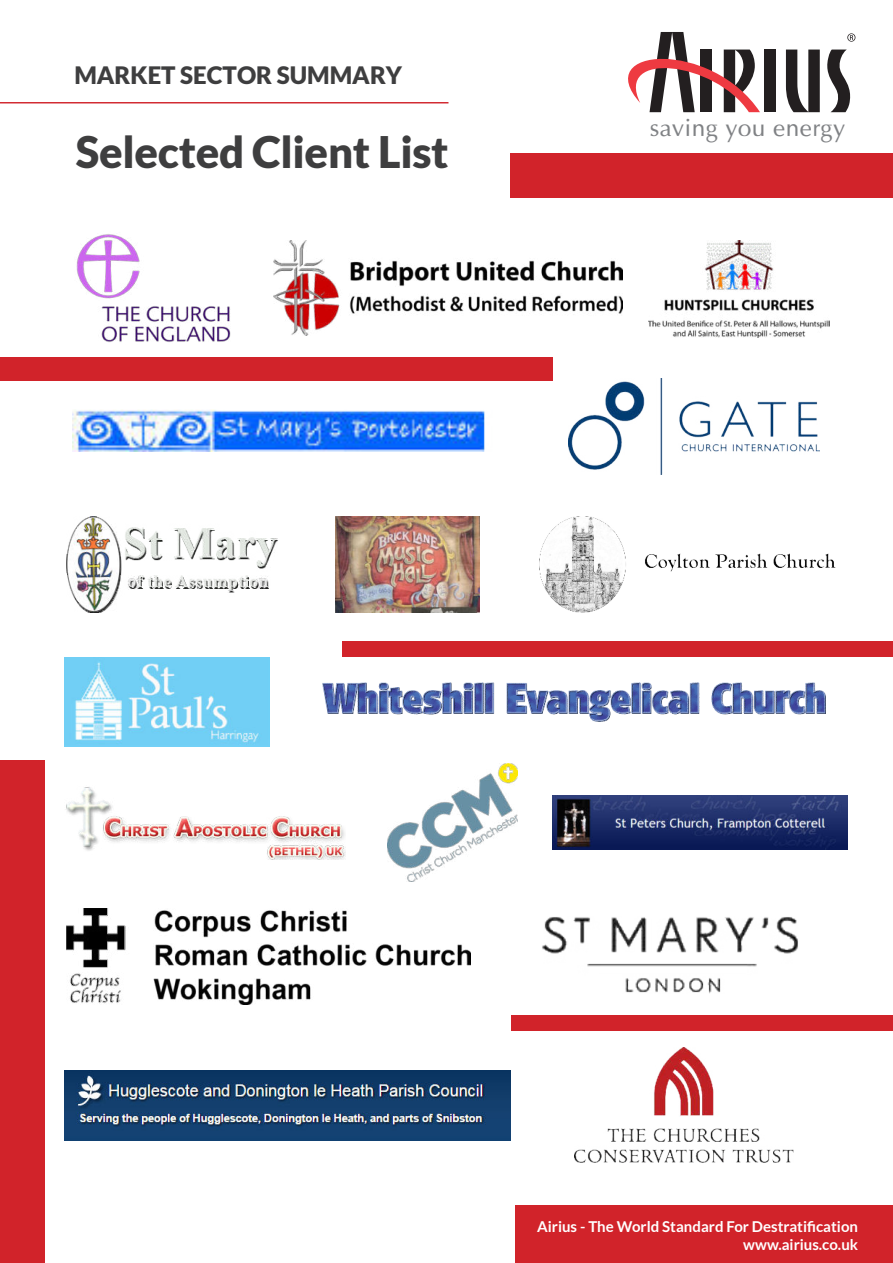
<style>
.page{position:relative;width:893px;height:1263px;background:#fff}
.page>*{position:absolute;margin:0;border:0;box-sizing:border-box;transform-origin:0 0}
.t1{font:900 43.5px "Lato";letter-spacing:-.005em;color:#3e3e3f}
.t2{font:24.15px "Optima";letter-spacing:.02em;color:#808285}
.t3{font:900 24px "Lato";color:#3e3e3f}
.t4{font:700 15px/18px "Lato";color:#fff;text-align:right}
</style>
<div class="page">
<hr style="left:0;top:102px;width:448px;height:1px;background:#d1232a">
<div style="left:764px;top:50px;width:11px;height:62px;background:#231f20"></div>
<svg style="left:786px;top:50px;width:65px;height:62px"></svg>
<svg style="left:628px;top:32px;width:132px;height:80px"></svg>
<svg style="left:847px;top:33px;width:8px;height:9px"></svg>
<div style="left:515px;top:1205px;width:378px;height:58px;background:#d1232a"></div>
<div style="left:510px;top:153px;width:383px;height:45px;background:#d1232a"></div>
<div style="left:0;top:357px;width:552px;height:24px;background:#d1232a"></div>
<div style="left:343px;top:642px;width:550px;height:15px;background:#d1232a"></div>
<div style="left:511px;top:1015px;width:382px;height:15px;background:#d1232a"></div>
<div style="left:0;top:761px;width:45px;height:502px;background:#d1232a"></div>
<img style="left:574px;top:1047px;width:219px;height:116px">
<img style="left:65px;top:1070px;width:445px;height:70px">
<img style="left:568px;top:378px;width:252px;height:96px">
<img style="left:73px;top:410px;width:412px;height:42px">
<img style="left:66px;top:908px;width:404px;height:96px">
<img style="left:542px;top:917px;width:256px;height:77px">
<img style="left:336px;top:516px;width:143px;height:96px">
<img style="left:540px;top:516px;width:296px;height:96px">
<img style="left:66px;top:516px;width:212px;height:96px">
<img style="left:273px;top:241px;width:349px;height:95px">
<img style="left:76px;top:234px;width:155px;height:108px">
<img style="left:649px;top:240px;width:181px;height:97px">
<img style="left:66px;top:787px;width:279px;height:72px">
<img style="left:387px;top:764px;width:130px;height:117px">
<img style="left:552px;top:795px;width:295px;height:55px">
<img style="left:65px;top:658px;width:204px;height:88px">
<img style="left:323px;top:682px;width:503px;height:39px">
<h3 class="t3" style="left:74px;top:66px;width:329px">MARKET SECTOR SUMMARY</h3>
<h1 class="t1" style="left:76px;top:136px;width:374px">Selected Client List</h1>
<h2 class="t2" style="left:650px;top:117px;width:197px">saving you energy</h2>
<p class="t4" style="left:537px;top:1217px;width:322px">Airius - The World Standard For Destratification www.airius.co.uk</p>
</div>
